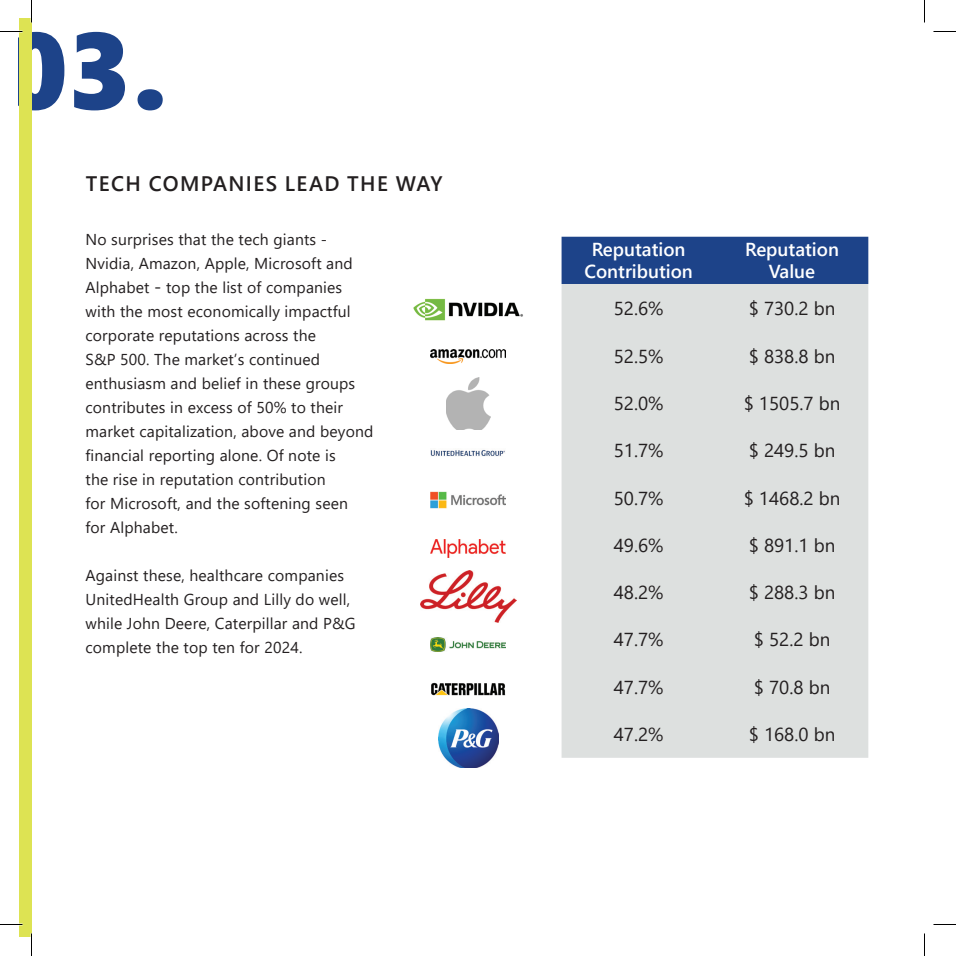
<style>
.page{position:relative;width:956px;height:956px;background:#fff}
.page>*{position:absolute;margin:0;border:0;box-sizing:border-box;transform-origin:0 0}
.t1{font:108.45px "Segoe UI Black";color:#1d4389}
.t2{font:600 21px "Segoe UI";letter-spacing:.065em;color:#231f20}
.t3{font:18.75px "Segoe UI";color:#231f20}
.t4{font:600 18.75px/22.5px "Segoe UI";color:#fff;text-align:center}
.t5{font:15.75px/24px "Segoe UI";letter-spacing:.01em;color:#231f20}
</style>
<div class="page">
<div style="left:19px;top:19px;width:13px;height:918px;background:#dde353"></div>
<img style="left:413px;top:298px;width:110px;height:23px">
<img style="left:431px;top:349px;width:74px;height:15px">
<img style="left:446px;top:377px;width:44px;height:53px">
<img style="left:431px;top:450px;width:74px;height:6px">
<img style="left:431px;top:491px;width:74px;height:18px">
<img style="left:431px;top:540px;width:74px;height:18px">
<img style="left:420px;top:570px;width:96px;height:53px">
<img style="left:431px;top:638px;width:74px;height:14px">
<img style="left:431px;top:682px;width:74px;height:14px">
<div style="left:562px;top:237px;width:306px;height:47px;background:#1d4389"></div>
<div style="left:562px;top:284px;width:306px;height:474px;background:#dde0df"></div>
<img style="left:438px;top:708px;width:60px;height:60px">
<hr style="left:0;top:923px;width:22px;height:2px;background:#fff">
<svg style="left:0;top:31px;width:22px;height:1px"></svg>
<svg style="left:933px;top:31px;width:23px;height:1px"></svg>
<svg style="left:0;top:924px;width:22px;height:1px"></svg>
<svg style="left:933px;top:924px;width:23px;height:1px"></svg>
<svg style="left:31px;top:0;width:1px;height:23px"></svg>
<svg style="left:31px;top:933px;width:1px;height:23px"></svg>
<svg style="left:924px;top:0;width:1px;height:23px"></svg>
<svg style="left:924px;top:933px;width:1px;height:23px"></svg>
<h1 class="t1" style="left:3px;top:-8px;width:166px">03.</h1>
<h2 class="t2" style="left:86px;top:164px;width:358px">TECH COMPANIES LEAD THE WAY</h2>
<p class="t5" style="left:86px;top:226px;width:289px">No surprises that the tech giants - Nvidia, Amazon, Apple, Microsoft and Alphabet - top the list of companies with the most economically impactful corporate reputations across the<br>S&amp;P 500. The market’s continued enthusiasm and belief in these groups contributes in excess of 50% to their market capitalization, above and beyond financial reporting alone. Of note is<br>the rise in reputation contribution<br>for Microsoft, and the softening seen<br>for Alphabet.</p>
<p class="t5" style="left:86px;top:562px;width:272px">Against these, healthcare companies UnitedHealth Group and Lilly do well, while John Deere, Caterpillar and P&amp;G complete the top ten for 2024.</p>
<p class="t4" style="left:584px;top:236px;width:110px">Reputation<br>Contribution</p>
<p class="t4" style="left:745px;top:236px;width:95px">Reputation<br>Value</p>
<p class="t3" style="left:614px;top:291px;width:51px">52.6%</p>
<p class="t3" style="left:749px;top:291px;width:88px">$ 730.2 bn</p>
<p class="t3" style="left:614px;top:339px;width:51px">52.5%</p>
<p class="t3" style="left:749px;top:339px;width:88px">$ 838.8 bn</p>
<p class="t3" style="left:614px;top:386px;width:51px">52.0%</p>
<p class="t3" style="left:744px;top:386px;width:98px">$ 1505.7 bn</p>
<p class="t3" style="left:614px;top:433px;width:51px">51.7%</p>
<p class="t3" style="left:749px;top:433px;width:88px">$ 249.5 bn</p>
<p class="t3" style="left:614px;top:480px;width:51px">50.7%</p>
<p class="t3" style="left:744px;top:480px;width:98px">$ 1468.2 bn</p>
<p class="t3" style="left:614px;top:528px;width:51px">49.6%</p>
<p class="t3" style="left:749px;top:528px;width:88px">$ 891.1 bn</p>
<p class="t3" style="left:614px;top:575px;width:51px">48.2%</p>
<p class="t3" style="left:749px;top:575px;width:88px">$ 288.3 bn</p>
<p class="t3" style="left:614px;top:622px;width:51px">47.7%</p>
<p class="t3" style="left:754px;top:622px;width:78px">$ 52.2 bn</p>
<p class="t3" style="left:614px;top:669px;width:51px">47.7%</p>
<p class="t3" style="left:754px;top:669px;width:78px">$ 70.8 bn</p>
<p class="t3" style="left:614px;top:717px;width:51px">47.2%</p>
<p class="t3" style="left:749px;top:717px;width:88px">$ 168.0 bn</p>
</div>
